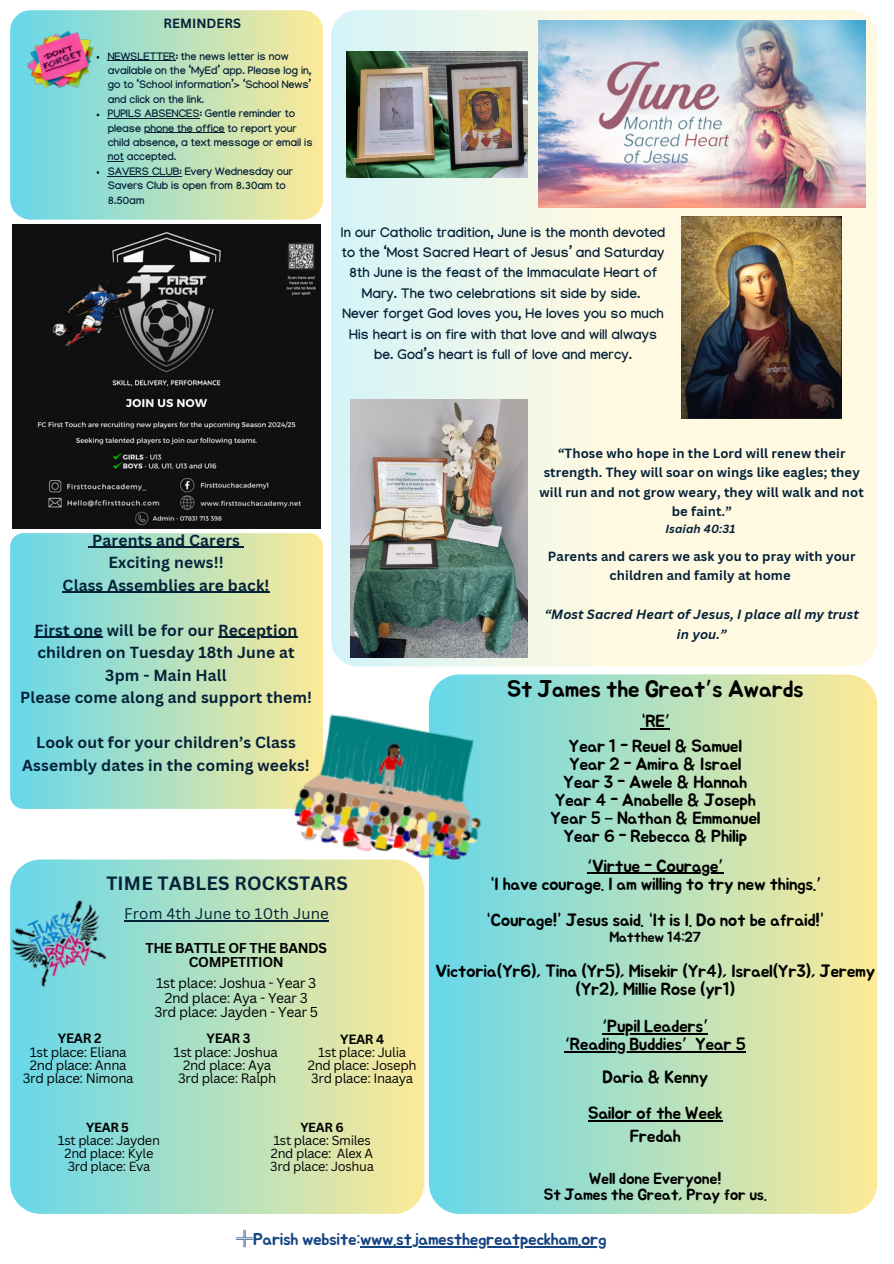
<style>
.page{position:relative;width:894px;height:1264px;background:#fff}
.page>*{position:absolute;margin:0;border:0;box-sizing:border-box;transform-origin:0 0}
.t1{font:23.55px "Jua";letter-spacing:-.025em;color:#000}
.t2{font:700 18.75px "Canva Sans";letter-spacing:.01em;color:#042138}
.t3{font:17.55px "Jua";color:#000}
.t4{font:17.4px/18.1px "Jua";letter-spacing:-.025em;color:#000;text-align:center}
.t5{font:17.1px "Jua";letter-spacing:-.025em;color:#164583}
.t6{font:16.05px "Jua";letter-spacing:-.025em;color:#000}
.t7{font:700 15.6px/22.5px "Canva Sans";letter-spacing:.01em;color:#042138;text-align:center}
.t8{font:15px "Canva Sans";letter-spacing:.01em;color:#042138}
.t9{font:14.4px "Jua";letter-spacing:-.025em;color:#000}
.t10{font:13.95px "Canva Sans";letter-spacing:-.025em;color:#000}
.t11{font:700 13.95px/14.1px "Canva Sans";letter-spacing:-.025em;color:#000;text-align:center}
.t12{font:700 13.8px/20.4px "Manjari";letter-spacing:.01em;color:#042138;text-align:center}
.t13{font:13.2px "Canva Sans";letter-spacing:-.025em;color:#000}
.t14{font:700 13.2px "Canva Sans";letter-spacing:-.025em;color:#000}
.t15{font:700 13.05px/19.2px "Canva Sans";letter-spacing:.01em;color:#042138;text-align:center}
.t16{font:italic 700 13.05px/19.5px "Canva Sans";letter-spacing:.01em;color:#042138;text-align:center}
.t17{font:13.05px "Canva Sans";letter-spacing:-.025em;color:#000}
.t18{font:700 13.05px "Canva Sans";color:#000}
.t19{font:12.9px "Canva Sans";letter-spacing:-.025em;color:#000}
.t20{font:700 12.9px "Canva Sans";letter-spacing:-.025em;color:#000}
.t21{font:700 12.9px "Canva Sans";color:#042138}
.t22{font:italic 700 11.55px "Canva Sans";letter-spacing:.01em;color:#042138}
.t23{font:700 10.8px/14.4px "Manjari";color:#042138}
.s1{font-family:"Noto Sans Gurmukhi"}
.s2{font-family:"Noto Sans CJ Ksc"}
</style>
<div class="page">
<div style="left:331px;top:10px;width:546px;height:656px;background:linear-gradient(to right,#def5f3,#fff9da);border-radius:26px"></div>
<div style="left:429px;top:674px;width:448px;height:539px;background:linear-gradient(to right,#65d6ea,#fce997);border-radius:31px"></div>
<div style="left:10px;top:10px;width:313px;height:210px;background:linear-gradient(to right,#66d7eb,#fdea97);border-radius:20px"></div>
<img style="left:10px;top:10px;width:112px;height:104px">
<div style="left:10px;top:859px;width:414px;height:354px;background:linear-gradient(to right,#65d6ea,#fce997);border-radius:31px"></div>
<img style="left:10px;top:893px;width:108px;height:100px">
<img style="left:538px;top:21px;width:326px;height:187px">
<img style="left:681px;top:216px;width:160px;height:203px">
<img style="left:346px;top:52px;width:181px;height:126px">
<img style="left:350px;top:400px;width:177px;height:257px">
<div style="left:10px;top:533px;width:312px;height:276px;background:linear-gradient(to right,#66d7eb,#fcea98);border-radius:13px"></div>
<img style="left:12px;top:224px;width:309px;height:304px">
<img style="left:289px;top:703px;width:208px;height:172px">
<hr style="left:640px;top:728px;width:29px;height:2px;background:#000">
<hr style="left:587px;top:872px;width:136px;height:2px;background:#000">
<hr style="left:602px;top:1032px;width:105px;height:2px;background:#000">
<hr style="left:564px;top:1050px;width:122px;height:2px;background:#000">
<svg style="left:686px;top:1050px;width:9px;height:2px"></svg>
<hr style="left:695px;top:1050px;width:50px;height:2px;background:#000">
<hr style="left:588px;top:1120px;width:134px;height:2px;background:#000">
<hr style="left:108px;top:60px;width:68px;height:1px;background:#042138">
<hr style="left:108px;top:118px;width:92px;height:1px;background:#042138">
<hr style="left:144px;top:132px;width:80px;height:1px;background:#042138">
<svg style="left:108px;top:161px;width:16px;height:1px"></svg>
<hr style="left:108px;top:176px;width:74px;height:1px;background:#042138">
<hr style="left:360px;top:1246px;width:246px;height:1px;background:#164583">
<hr style="left:124px;top:920px;width:205px;height:1px;background:#042138">
<hr style="left:92px;top:546px;width:148px;height:2px;background:#042138">
<hr style="left:63px;top:591px;width:206px;height:2px;background:#042138">
<hr style="left:35px;top:636px;width:68px;height:2px;background:#042138">
<hr style="left:218px;top:636px;width:79px;height:2px;background:#042138">
<h4 class="t21" style="left:163px;top:14px;width:79px">REMINDERS</h4>
<h4 class="t23" style="left:108px;top:51px;width:205px">NEWSLETTER: the news letter is now available on the ‘MyEd’ app. Please log in, go to ‘School information’&gt; ‘School News’ and click on the link.</h4>
<h4 class="t23" style="left:108px;top:108px;width:190px">PUPILS ABSENCES: Gentle reminder to please phone the office to report your</h4>
<h4 class="t23" style="left:108px;top:137px;width:206px">child absence, a text message or email is not accepted.<br>SAVERS CLUB: Every Wednesday our</h4>
<h4 class="t23" style="left:108px;top:180px;width:179px">Savers Club is open from 8.30am to<br>8.50am</h4>
<h4 class="t12" style="left:341px;top:224px;width:326px">In our Catholic tradition, June is the month devoted to the ‘Most Sacred Heart of Jesus’ and Saturday 8th June is the feast of the Immaculate Heart of Mary. The two celebrations sit side by side.</h4>
<h6 class="t12" style="left:342px;top:306px;width:323px">Never forget God loves you, He loves you so much<br>His heart is on fire with that love and will always be. God’s heart is full of love and mercy.</h6>
<p class="t7" style="left:63px;top:528px;width:208px">Parents and Carers<br>Exciting news!!<br>Class Assemblies are back!</p>
<p class="t7" style="left:20px;top:618px;width:293px">First one will be for our Reception children on Tuesday 18th June at<br>3pm - Main Hall<br>Please come along and support them!</p>
<p class="t7" style="left:22px;top:731px;width:289px">Look out for your children’s Class<br>Assembly dates in the coming weeks!</p>
<p class="t2" style="left:106px;top:869px;width:243px">TIME TABLES ROCKSTARS</p>
<p class="t8" style="left:124px;top:903px;width:206px">From 4th June to 10th June</p>
<p class="t11" style="left:145px;top:940px;width:183px">THE BATTLE OF THE BANDS<br>COMPETITION</p>
<p class="t10" style="left:156px;top:973px;width:161px">1st place: Joshua - Year 3</p>
<p class="t10" style="left:165px;top:987px;width:145px">2nd place: Aya - Year 3</p>
<p class="t10" style="left:154px;top:1001px;width:165px">3rd place: Jayden - Year 5</p>
<p class="t14" style="left:58px;top:1029px;width:45px">YEAR 2</p>
<p class="t13" style="left:30px;top:1042px;width:98px">1st place: Eliana</p>
<p class="t13" style="left:30px;top:1055px;width:98px">2nd place: Anna</p>
<p class="t13" style="left:23px;top:1069px;width:112px">3rd place: Nimona</p>
<p class="t20" style="left:86px;top:1118px;width:44px">YEAR 5</p>
<p class="t19" style="left:58px;top:1131px;width:103px">1st place: Jayden</p>
<p class="t19" style="left:65px;top:1144px;width:90px">2nd place: Kyle</p>
<p class="t19" style="left:68px;top:1157px;width:84px">3rd place: Eva</p>
<p class="t14" style="left:206px;top:1029px;width:45px">YEAR 3</p>
<p class="t13" style="left:173px;top:1042px;width:106px">1st place: Joshua</p>
<p class="t13" style="left:183px;top:1055px;width:90px">2nd place: Aya</p>
<p class="t13" style="left:178px;top:1069px;width:100px">3rd place: Ralph</p>
<p class="t18" style="left:340px;top:1029px;width:45px">YEAR 4</p>
<p class="t17" style="left:318px;top:1043px;width:90px">1st place: Julia</p>
<p class="t17" style="left:308px;top:1056px;width:110px">2nd place: Joseph</p>
<p class="t17" style="left:311px;top:1069px;width:103px">3rd place: Inaaya</p>
<p class="t20" style="left:300px;top:1118px;width:45px">YEAR 6</p>
<p class="t19" style="left:273px;top:1131px;width:99px">1st place: Smiles</p>
<p class="t19" style="left:271px;top:1144px;width:104px">2nd place: Alex A</p>
<p class="t19" style="left:270px;top:1157px;width:105px">3rd place: Joshua</p>
<p class="t15" style="left:539px;top:443px;width:326px">“Those who hope in the Lord will renew their strength. They will soar on wings like eagles; they will run and not grow weary, they will walk and not be faint.”</p>
<p class="t22" style="left:665px;top:520px;width:71px">Isaiah 40:31</p>
<h4 class="t15" style="left:547px;top:546px;width:309px">Parents and carers we ask you to pray with your children and family at home</h4>
<p class="t16" style="left:544px;top:604px;width:315px">“Most Sacred Heart of Jesus, I place all my trust in you.”</p>
<p class="t1" style="left:507px;top:678px;width:298px">St James the Great<span class="s1">’</span>s Awards</p>
<p class="t3" style="left:640px;top:713px;width:31px">“RE<span class="s1">’</span></p>
<p class="t4" style="left:554px;top:737px;width:203px">Year 1 - Reuel &amp; Samuel<br>Year 2 - Amira &amp; Israel<br>Year 3 - Awele &amp; Hannah<br>Year 4 - Anabelle &amp; Joseph</p>
<p class="t4" style="left:550px;top:810px;width:212px">Year 5 <span class="s1">–</span> Nathan &amp; Emmanuel<br>Year 6 - Rebecca &amp; Philip</p>
<p class="t4" style="left:489px;top:857px;width:333px"><span class="s1">‘</span>Virtue - Courage<span class="s1">’<br></span>“I have courage. I am willing to try new things.<span class="s1">’</span></p>
<p class="t4" style="left:485px;top:911px;width:341px">“Courage!” Jesus said. “It is I. Do not be afraid!”</p>
<p class="t9" style="left:609px;top:930px;width:93px">Matthew 14:27</p>
<p class="t4" style="left:435px;top:963px;width:441px">Victoria(Yr6), Tina (Yr5), Misekir (Yr4), Israel(Yr3), Jeremy (Yr2), Millie Rose (yr1)</p>
<h5 class="t4" style="left:602px;top:1017px;width:108px"><span class="s1">‘</span>Pupil Leaders<span class="s1">’</span></h5>
<h5 class="t4" style="left:564px;top:1028px;width:182px;line-height:33px"><span class="s1">‘</span>Reading Buddies<span class="s1">’</span> Year 5<br>Daria &amp; Kenny</h5>
<p class="t4" style="left:588px;top:1105px;width:136px">Sailor of the Week</p>
<h1 class="t4" style="left:629px;top:1127px;width:53px">Fredah</h1>
<h1 class="t6" style="left:588px;top:1170px;width:134px">Well done Everyone!</h1>
<h3 class="t6" style="left:543px;top:1187px;width:225px">St James the Great, Pray for us.</h3>
<h4 class="t5" style="left:236px;top:1231px;width:372px"><span class="s2">╬</span>Parish website:www.stjamesthegreatpeckham.org</h4>
</div>
